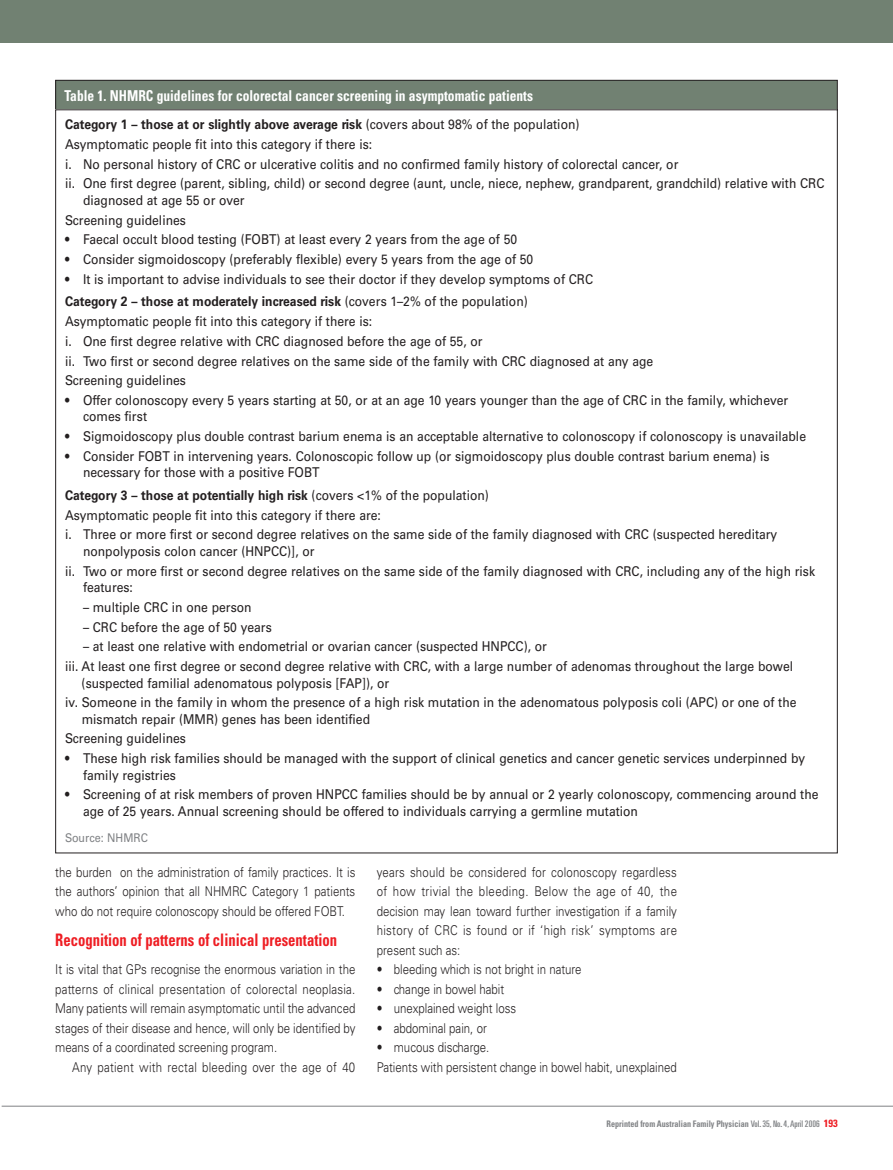
<style>
.page{position:relative;width:893px;height:1170px;background:#fff}
.page>*{position:absolute;margin:0;border:0;box-sizing:border-box;transform-origin:0 0}
.t1{font:700 condensed 17.25px "Univers LT";color:#ee1d23;scale:.85 1}
.t2{font:700 condensed 15px "Univers LT";color:#fff;scale:.9 1}
.t3{font:13.5px/19.6px "Univers LT";color:#231f20;scale:.9 1}
.t4{font:300 13.5px/19.5px "Univers LT";color:#231f20;text-align:justify;scale:.85 1}
.t5{font:300 13.5px "Univers LT";letter-spacing:.02em;color:#231f20;scale:.85 1}
.t6{font:12px "Univers LT";color:#808285;scale:.9 1}
.t7{font:700 condensed 9px "Univers LT";color:#808285;scale:.9 1}
.s1{font-weight:700}
.s2{font-weight:400;font-stretch:ultra-condensed}
.s3{font-size:10.5px;color:#ee1d23}
</style>
<div class="page">
<hr style="left:2px;top:1105px;width:891px;height:1px;background:#808285">
<div style="left:0;top:0;width:893px;height:43px;background:#718172"></div>
<div style="left:56px;top:80px;width:781px;height:30px;background:#718172"></div>
<div style="left:55px;top:80px;width:783px;height:30px;border:1px solid #231f20"></div>
<p class="t2" style="left:65px;top:86px;width:522px">Table 1. NHMRC guidelines for colorectal cancer screening in asymptomatic patients</p>
<p class="t3" style="left:65px;top:115px;width:845px"><span class="s1">Category 1 – those at or slightly above average risk</span> (covers about 98% of the population)<br>Asymptomatic people fit into this category if there is:<br>i. No personal history of CRC or ulcerative colitis and no confirmed family history of colorectal cancer, or<br>ii. One first degree (parent, sibling, child) or second degree (aunt, uncle, niece, nephew, grandparent, grandchild) relative with CRC</p>
<p class="t3" style="left:65px;top:190px;width:201px;text-indent:18px">diagnosed at age 55 or over<br>Screening guidelines</p>
<p class="t3" style="left:65px;top:230px;width:504px">• Faecal occult blood testing (FOBT) at least every 2 years from the age of 50</p>
<p class="t3" style="left:65px;top:249px;width:522px">• Consider sigmoidoscopy (preferably flexible) every 5 years from the age of 50</p>
<p class="t3" style="left:65px;top:268px;width:588px;line-height:22.6px">• It is important to advise individuals to see their doctor if they develop symptoms of CRC<br><span class="s1">Category 2 – those at moderately increased risk</span> (covers 1–2% of the population)</p>
<p class="t3" style="left:65px;top:311px;width:655px">Asymptomatic people fit into this category if there is:<br>i. One first degree relative with CRC diagnosed before the age of 55, or<br>ii. Two first or second degree relatives on the same side of the family with CRC diagnosed at any age Screening guidelines</p>
<p class="t3" style="left:83px;top:392px;width:785px;line-height:16.5px;text-indent:-18px">• Offer colonoscopy every 5 years starting at 50, or at an age 10 years younger than the age of CRC in the family, whichever comes first</p>
<p class="t3" style="left:65px;top:426px;width:825px">• Sigmoidoscopy plus double contrast barium enema is an acceptable alternative to colonoscopy if colonoscopy is unavailable</p>
<p class="t3" style="left:83px;top:448px;width:764px;line-height:16.5px;text-indent:-18px">• Consider FOBT in intervening years. Colonoscopic follow up (or sigmoidoscopy plus double contrast barium enema) is necessary for those with a positive FOBT</p>
<p class="t3" style="left:65px;top:485px;width:793px"><span class="s1">Category 3 – those at potentially high risk</span> (covers &lt;1% of the population)<br>Asymptomatic people fit into this category if there are:<br>i. Three or more first or second degree relatives on the same side of the family diagnosed with CRC (suspected hereditary</p>
<p class="t3" style="left:65px;top:541px;width:835px;text-indent:18px">nonpolyposis colon cancer (HNPCC)], or<br>ii. Two or more first or second degree relatives on the same side of the family diagnosed with CRC, including any of the high risk</p>
<p class="t3" style="left:83px;top:577px;width:57px">features:</p>
<p class="t3" style="left:83px;top:597px;width:189px">– multiple CRC in one person</p>
<p class="t3" style="left:83px;top:617px;width:211px">– CRC before the age of 50 years</p>
<p class="t3" style="left:65px;top:636px;width:810px;text-indent:18px">– at least one relative with endometrial or ovarian cancer (suspected HNPCC), or<br>iii. At least one first degree or second degree relative with CRC, with a large number of adenomas throughout the large bowel</p>
<p class="t3" style="left:65px;top:673px;width:814px;text-indent:17px">(suspected familial adenomatous polyposis [FAP]), or<br>iv. Someone in the family in whom the presence of a high risk mutation in the adenomatous polyposis coli (APC) or one of the</p>
<p class="t3" style="left:65px;top:709px;width:340px;text-indent:17px">mismatch repair (MMR) genes has been identified<br>Screening guidelines</p>
<p class="t3" style="left:83px;top:750px;width:804px;line-height:16.5px;text-indent:-18px">• These high risk families should be managed with the support of clinical genetics and cancer genetic services underpinned by family registries</p>
<p class="t3" style="left:83px;top:786px;width:819px;line-height:16.5px;text-indent:-18px">• Screening of at risk members of proven HNPCC families should be by annual or 2 yearly colonoscopy, commencing around the age of 25 years. Annual screening should be offered to individuals carrying a germline mutation</p>
<p class="t6" style="left:65px;top:830px;width:94px">Source: NHMRC</p>
<p class="t4" style="left:55px;top:862px;width:355px">the burden on the administration of family practices. It is the authors’ opinion that all NHMRC Category 1 patients who do not require colonoscopy should be offered FOBT.</p>
<p class="t1" style="left:55px;top:929px;width:333px">Recognition of patterns of clinical presentation</p>
<p class="t4" style="left:55px;top:959px;width:355px">It is vital that GPs recognise the enormous variation in the patterns of clinical presentation of colorectal neoplasia.<br>Many patients will remain asymptomatic until the advanced stages of their disease and hence, will only be identified by means of a coordinated screening program.</p>
<p class="t5" style="left:72px;top:1058px;width:334px">Any patient with rectal bleeding over the age of 40</p>
<p class="t4" style="left:377px;top:862px;width:355px">years should be considered for colonoscopy regardless of how trivial the bleeding. Below the age of 40, the decision may lean toward further investigation if a family history of CRC is found or if ‘high risk’ symptoms are present such as:</p>
<p class="t4" style="left:377px;top:959px;width:243px">• bleeding which is not bright in nature</p>
<p class="t4" style="left:377px;top:979px;width:152px">• change in bowel habit</p>
<p class="t4" style="left:377px;top:998px;width:166px">• unexplained weight loss</p>
<p class="t4" style="left:377px;top:1017px;width:131px">• abdominal pain, or</p>
<p class="t4" style="left:377px;top:1037px;width:355px">• mucous discharge.<br>Patients with persistent change in bowel habit, unexplained</p>
<p class="t7" style="left:607px;top:1118px;width:258px">Reprinted from Australian Family Physician <span class="s2">Vol. 35, No. 4, April 2006</span> <span class="s3">193</span></p>
</div>
